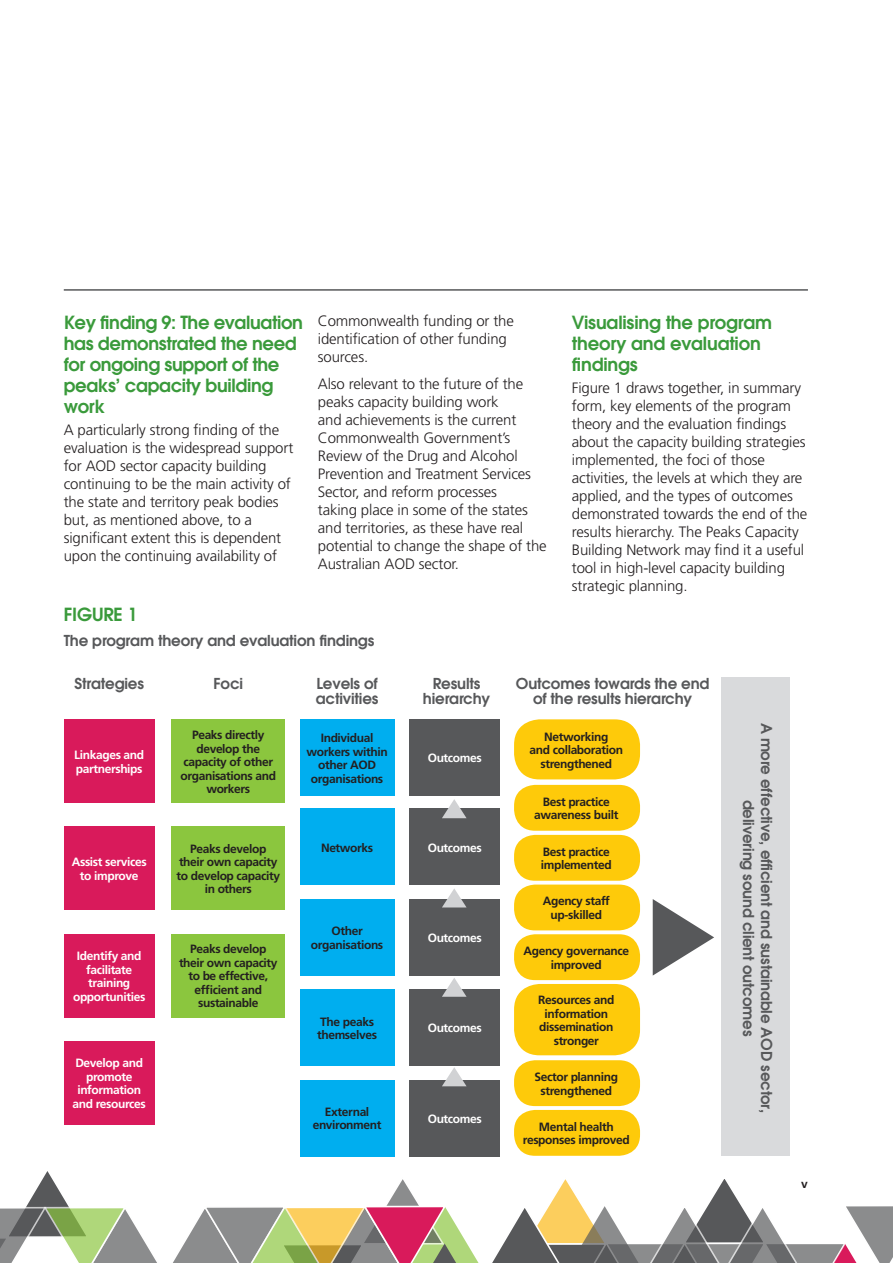
<style>
.page{position:relative;width:893px;height:1263px;background:#fff}
.page>*{position:absolute;margin:0;border:0;box-sizing:border-box;transform-origin:0 0}
.t1{font:600 18px/21px "Avant Garde";letter-spacing:-.02em;color:#3a9a3b}
.t2{font:300 15px/18px "Frutiger";letter-spacing:-.01em;color:#231f20}
.t3{font:600 15px/15px "Avant Garde";letter-spacing:-.01em;color:#57585a;text-align:center}
.t4{font:700 12px/13.5px "Frutiger";letter-spacing:-.03em;color:#231f20;text-align:center}
.t5{font:700 12px/13.5px "Frutiger";letter-spacing:-.03em;color:#fff;text-align:center}
</style>
<div class="page">
<svg style="left:0;top:1171px;width:893px;height:92px"></svg>
<hr style="left:64px;top:289px;width:744px;height:2px;background:#57585a">
<div style="left:172px;top:933px;width:113px;height:84px;background:#8bc63e"></div>
<div style="left:64px;top:933px;width:91px;height:84px;background:#d91a5b"></div>
<div style="left:64px;top:1041px;width:91px;height:84px;background:#d91a5b"></div>
<div style="left:172px;top:826px;width:113px;height:84px;background:#8bc63e"></div>
<div style="left:64px;top:826px;width:91px;height:84px;background:#d91a5b"></div>
<div style="left:172px;top:719px;width:113px;height:84px;background:#8bc63e"></div>
<div style="left:300px;top:719px;width:94px;height:77px;background:#00aeef"></div>
<div style="left:514px;top:719px;width:126px;height:60px;background:#feca0a;border-radius:26px"></div>
<div style="left:514px;top:785px;width:126px;height:46px;background:#feca0a;border-radius:21px"></div>
<div style="left:514px;top:835px;width:126px;height:46px;background:#feca0a;border-radius:21px"></div>
<div style="left:514px;top:884px;width:126px;height:46px;background:#feca0a;border-radius:21px"></div>
<div style="left:514px;top:934px;width:126px;height:46px;background:#feca0a;border-radius:21px"></div>
<div style="left:514px;top:984px;width:126px;height:71px;background:#feca0a;border-radius:26px"></div>
<div style="left:514px;top:1060px;width:126px;height:46px;background:#feca0a;border-radius:21px"></div>
<div style="left:514px;top:1110px;width:126px;height:46px;background:#feca0a;border-radius:21px"></div>
<div style="left:300px;top:809px;width:94px;height:76px;background:#00aeef"></div>
<div style="left:300px;top:899px;width:94px;height:76px;background:#00aeef"></div>
<svg style="left:653px;top:899px;width:61px;height:76px"></svg>
<div style="left:300px;top:989px;width:94px;height:77px;background:#00aeef"></div>
<div style="left:300px;top:1080px;width:94px;height:76px;background:#00aeef"></div>
<div style="left:64px;top:719px;width:91px;height:84px;background:#d91a5b"></div>
<div style="left:409px;top:719px;width:91px;height:77px;background:#57585a"></div>
<div style="left:409px;top:809px;width:91px;height:76px;background:#57585a"></div>
<div style="left:409px;top:899px;width:91px;height:76px;background:#57585a"></div>
<div style="left:409px;top:989px;width:91px;height:77px;background:#57585a"></div>
<svg style="left:442px;top:799px;width:25px;height:19px"></svg>
<svg style="left:442px;top:888px;width:24px;height:19px"></svg>
<svg style="left:442px;top:978px;width:25px;height:19px"></svg>
<div style="left:409px;top:1080px;width:91px;height:76px;background:#57585a"></div>
<svg style="left:442px;top:1067px;width:25px;height:19px"></svg>
<div style="left:721px;top:677px;width:68px;height:479px;background:#d9dadc"></div>
<p class="t1" style="left:64px;top:312px;width:241px">Key finding 9: The evaluation has demonstrated the need for ongoing support of the peaks’ capacity building work</p>
<p class="t2" style="left:64px;top:421px;width:231px">A particularly strong finding of the evaluation is the widespread support for AOD sector capacity building continuing to be the main activity of the state and territory peak bodies but, as mentioned above, to a significant extent this is dependent upon the continuing availability of</p>
<p class="t2" style="left:318px;top:312px;width:198px">Commonwealth funding or the identification of other funding sources.</p>
<p class="t2" style="left:318px;top:375px;width:230px">Also relevant to the future of the peaks capacity building work<br>and achievements is the current<br>Commonwealth Government’s<br>Review of the Drug and Alcohol<br>Prevention and Treatment Services<br>Sector, and reform processes<br>taking place in some of the states and territories, as these have real potential to change the shape of the<br>Australian AOD sector.</p>
<p class="t1" style="left:64px;top:604px;width:75px">FIGURE 1</p>
<p class="t3" style="left:64px;top:633px;width:312px">The program theory and evaluation findings</p>
<p class="t1" style="left:572px;top:312px;width:202px">Visualising the program theory and evaluation findings</p>
<p class="t2" style="left:572px;top:379px;width:237px">Figure 1 draws together, in summary form, key elements of the program theory and the evaluation findings about the capacity building strategies implemented, the foci of those activities, the levels at which they are applied, and the types of outcomes demonstrated towards the end of the results hierarchy. The Peaks Capacity Building Network may find it a useful tool in high-level capacity building strategic planning.</p>
<p class="t3" style="left:74px;top:676px;width:71px">Strategies</p>
<p class="t3" style="left:214px;top:676px;width:31px">Foci</p>
<p class="t3" style="left:316px;top:676px;width:64px;text-align:left">Levels of activities</p>
<p class="t3" style="left:423px;top:676px;width:69px">Results hierarchy</p>
<p class="t3" style="left:516px;top:676px;width:195px">Outcomes towards the end of the results hierarchy</p>
<p class="t4" style="left:180px;top:728px;width:97px">Peaks directly develop the capacity of other organisations and workers</p>
<p class="t4" style="left:306px;top:731px;width:83px">Individual workers within other AOD organisations</p>
<p class="t4" style="left:529px;top:729px;width:95px">Networking<br>and collaboration strengthened</p>
<p class="t4" style="left:534px;top:795px;width:86px">Best practice awareness built</p>
<p class="t4" style="left:541px;top:845px;width:73px;text-align:left">Best practice implemented</p>
<p class="t4" style="left:543px;top:894px;width:69px">Agency staff up-skilled</p>
<p class="t4" style="left:523px;top:944px;width:107px">Agency governance improved</p>
<p class="t4" style="left:538px;top:993px;width:78px">Resources and information dissemination stronger</p>
<p class="t4" style="left:534px;top:1070px;width:85px">Sector planning strengthened</p>
<p class="t4" style="left:523px;top:1120px;width:108px">Mental health responses improved</p>
<p class="t5" style="left:74px;top:748px;width:72px;text-align:left">Linkages and partnerships</p>
<p class="t5" style="left:428px;top:751px;width:56px">Outcomes</p>
<p class="t4" style="left:321px;top:840px;width:54px">Networks</p>
<p class="t5" style="left:428px;top:840px;width:56px">Outcomes</p>
<p class="t4" style="left:177px;top:842px;width:105px">Peaks develop their own capacity to develop capacity in others</p>
<p class="t5" style="left:72px;top:855px;width:76px">Assist services to improve</p>
<p class="t4" style="left:311px;top:924px;width:74px">Other organisations</p>
<p class="t5" style="left:428px;top:931px;width:56px">Outcomes</p>
<p class="t4" style="left:179px;top:942px;width:100px">Peaks develop their own capacity to be effective, efficient and sustainable</p>
<p class="t5" style="left:73px;top:949px;width:74px">Identify and facilitate training opportunities</p>
<p class="t4" style="left:317px;top:1014px;width:62px;text-align:left">The peaks themselves</p>
<p class="t5" style="left:428px;top:1021px;width:56px">Outcomes</p>
<p class="t5" style="left:73px;top:1056px;width:75px">Develop and promote information and resources</p>
<p class="t4" style="left:313px;top:1105px;width:70px">External environment</p>
<p class="t5" style="left:428px;top:1112px;width:56px">Outcomes</p>
<p class="t3" style="left:776px;top:722px;width:392px;line-height:18px;rotate:90deg">A more effective, efficient and sustainable AOD sector, delivering sound client outcomes</p>
<p class="t4" style="left:801px;top:1177px;width:8px">v</p>
</div>
